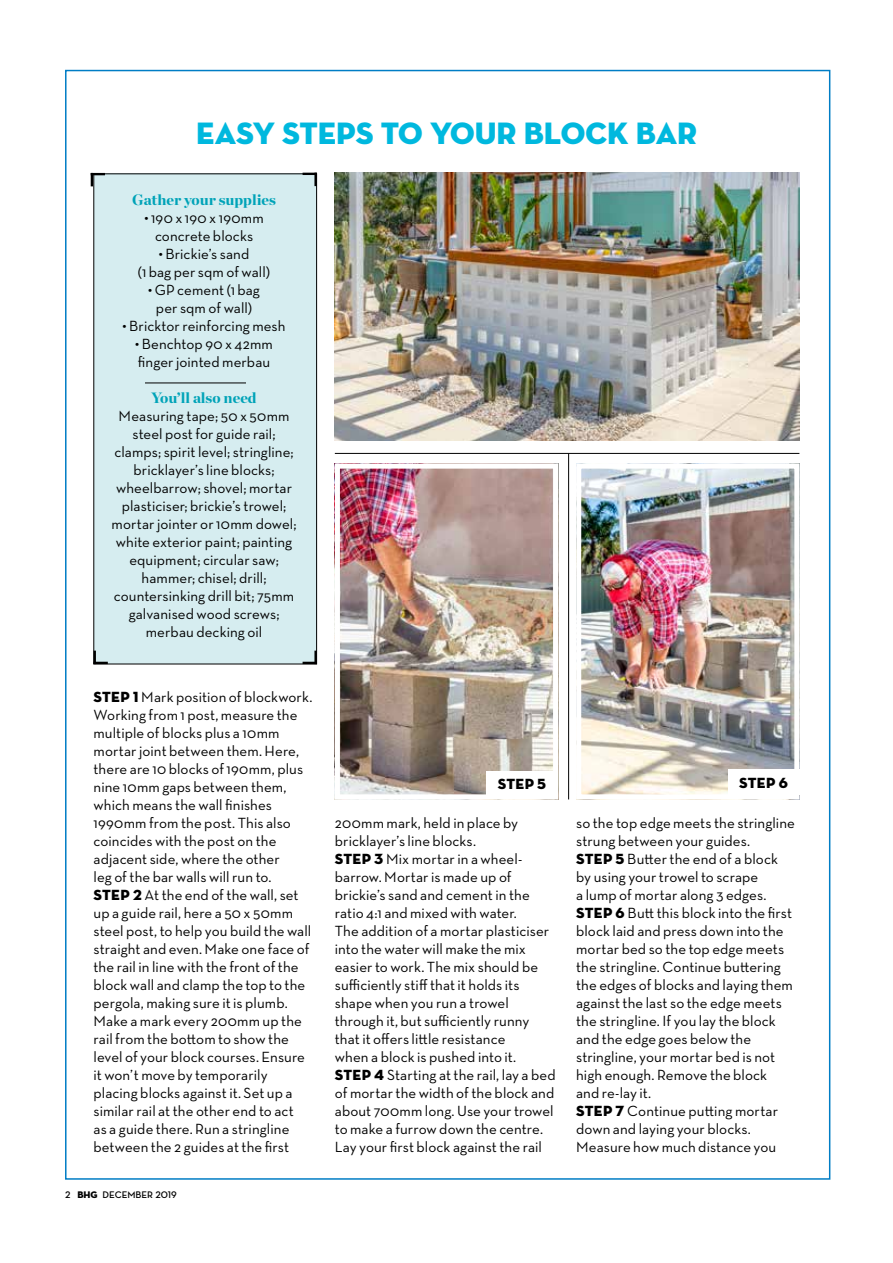
<style>
.page{position:relative;width:893px;height:1263px;background:#fff}
.page>*{position:absolute;margin:0;border:0;box-sizing:border-box;transform-origin:0 0}
.t1{font:31.5px "Neutraface Display Titling";color:#00b8de}
.t2{font:15px/18px "Neutraface Text";letter-spacing:.005em;color:#000}
.t3{font:900 15px "Chronicle Display";color:#00a3b8}
.t4{font:15px "Neutraface Display Titling";letter-spacing:.01em;color:#000}
.t5{font:600 9.75px "Neutraface Text";color:#000}
.s1{font-family:"Neutraface Display Titling"}
.s2{font-family:"Neutraface Display Titling";font-weight:400}
</style>
<div class="page">
<img style="left:582px;top:469px;width:211px;height:324px">
<div style="left:576px;top:463px;width:223px;height:336px;border:5px solid #fff"></div>
<img style="left:341px;top:469px;width:211px;height:324px">
<div style="left:335px;top:463px;width:223px;height:336px;border:5px solid #fff"></div>
<div style="left:486px;top:771px;width:71px;height:26px;background:#fff"></div>
<div style="left:728px;top:769px;width:71px;height:26px;background:#fff"></div>
<hr style="left:335px;top:453px;width:464px;height:1px;background:#000">
<hr style="left:568px;top:454px;width:1px;height:345px;background:#000">
<img style="left:335px;top:172px;width:464px;height:268px">
<div style="left:94px;top:174px;width:223px;height:490px;background:#d6edf0"></div>
<div style="left:94px;top:174px;width:223px;height:490px;border:1px solid #000"></div>
<svg style="left:303px;top:651px;width:14px;height:13px"></svg>
<svg style="left:94px;top:651px;width:14px;height:13px"></svg>
<svg style="left:303px;top:173px;width:14px;height:13px"></svg>
<svg style="left:91px;top:173px;width:14px;height:13px"></svg>
<hr style="left:145px;top:383px;width:101px;height:1px;background:#000">
<h1 class="t1" style="left:196px;top:113px;width:502px">EASY STEPS TO YOUR BLOCK BAR</h1>
<p class="t3" style="left:132px;top:187px;width:145px">Gather your supplies</p>
<p class="t2" style="left:123px;top:209px;width:164px;text-align:center"><span class="s1">²</span> 190 x 190 x 190mm concrete blocks<br><span class="s1">²</span> Brickie’s sand<br>(1 bag per sqm of wall)<br><span class="s1">²</span> GP cement (1 bag<br>per sqm of wall)<br><span class="s1">²</span> Bricktor reinforcing mesh<br><span class="s1">²</span> Benchtop 90 x 42mm finger jointed merbau</p>
<p class="t3" style="left:152px;top:385px;width:107px">You’ll also need</p>
<p class="t2" style="left:112px;top:407px;width:187px;text-align:center">Measuring tape; 50 x 50mm steel post for guide rail; clamps; spirit level; stringline; bricklayer’s line blocks; wheelbarrow; shovel; mortar plasticiser; brickie’s trowel; mortar jointer or 10mm dowel; white exterior paint; painting equipment; circular saw; hammer; chisel; drill; countersinking drill bit; 75mm galvanised wood screws; merbau decking oil</p>
<p class="t2" style="left:94px;top:688px;width:220px"><span class="s1">STEP 1</span> Mark position of blockwork.<br>Working from 1 post, measure the multiple of blocks plus a 10mm mortar joint between them. Here, there are 10 blocks of 190mm, plus nine 10mm gaps between them, which means the wall finishes<br>1990mm from the post. This also coincides with the post on the adjacent side, where the other<br>leg of the bar walls will run to.<br><span class="s1">STEP 2</span> At the end of the wall, set up a guide rail, here a 50 x 50mm steel post, to help you build the wall straight and even. Make one face of the rail in line with the front of the block wall and clamp the top to the pergola, making sure it is plumb.<br>Make a mark every 200mm up the rail from the bottom to show the level of your block courses. Ensure it won’t move by temporarily placing blocks against it. Set up a similar rail at the other end to act<br>as a guide there. Run a stringline between the 2 guides at the first</p>
<p class="t5" style="left:65px;top:1188px;width:113px">2 <span class="s2">BHG</span> DECEMBER 2019</p>
<p class="t4" style="left:498px;top:774px;width:50px">STEP 5</p>
<p class="t4" style="left:739px;top:774px;width:50px">STEP 6</p>
<p class="t2" style="left:335px;top:814px;width:222px">200mm mark, held in place by bricklayer’s line blocks.<br><span class="s1">STEP 3</span> Mix mortar in a wheel&shy;barrow. Mortar is made up of brickie’s sand and cement in the ratio 4:1 and mixed with water.<br>The addition of a mortar plasticiser into the water will make the mix easier to work. The mix should be sufficiently stiff that it holds its shape when you run a trowel through it, but sufficiently runny that it offers little resistance<br>when a block is pushed into it.<br><span class="s1">STEP 4</span> Starting at the rail, lay a bed of mortar the width of the block and about 700mm long. Use your trowel to make a furrow down the centre.<br>Lay your first block against the rail</p>
<p class="t2" style="left:576px;top:814px;width:220px">so the top edge meets the stringline strung between your guides.<br><span class="s1">STEP 5</span> Butter the end of a block by using your trowel to scrape<br>a lump of mortar along 3 edges.<br><span class="s1">STEP 6</span> Butt this block into the first block laid and press down into the mortar bed so the top edge meets the stringline. Continue buttering the edges of blocks and laying them against the last so the edge meets the stringline. If you lay the block and the edge goes below the stringline, your mortar bed is not high enough. Remove the block<br>and re-lay it.<br><span class="s1">STEP 7</span> Continue putting mortar down and laying your blocks.<br>Measure how much distance you</p>
</div>
